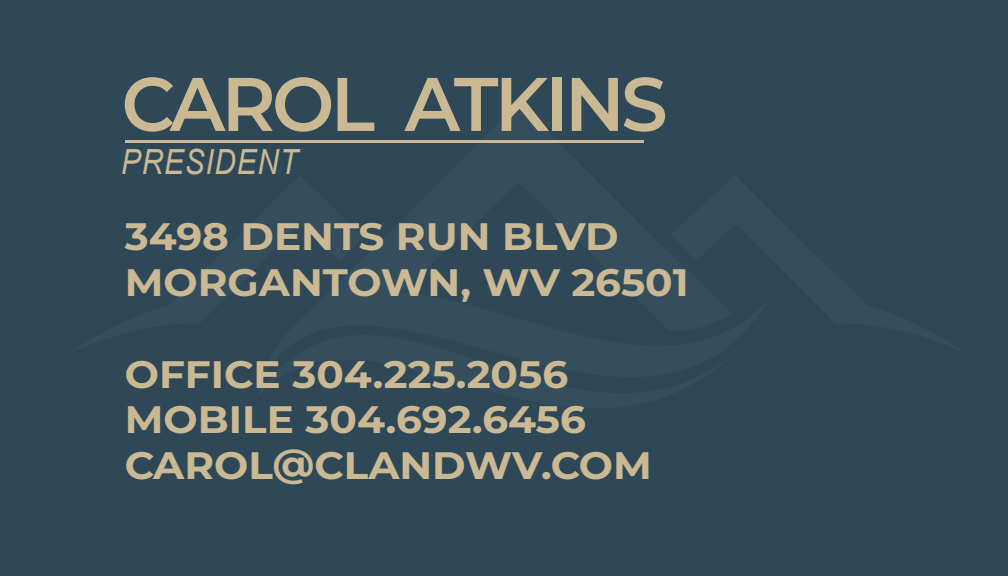
<style>
.page{position:relative;width:1008px;height:576px;background:#2f4858}
.page>*{position:absolute;margin:0;border:0;box-sizing:border-box;transform-origin:0 0}
.t1{font:600 75.6px "Montserrat";letter-spacing:-.05em;color:#cbb994}
.t2{font:700 38.4px/46px "Montserrat";color:#cbb994;scale:1.06 1}
.t3{font:italic 34.8px "Arial";letter-spacing:.035em;color:#cbb994;scale:.85 1}
</style>
<div class="page">
<hr style="left:125px;top:140px;width:518px;height:3px;background:#cbb994">
<h1 class="t1" style="left:122px;top:58px;width:548px">CAROL ATKINS</h1>
<p class="t3" style="left:121px;top:149px;width:209px">PRESIDENT</p>
<p class="t2" style="left:125px;top:213px;width:534px">3498 DENTS RUN BLVD<br>MORGANTOWN, WV 26501</p>
<p class="t2" style="left:125px;top:351px;width:499px">OFFICE 304.225.2056<br>MOBILE 304.692.6456<br>CAROL@CLANDWV.COM</p>
</div>
